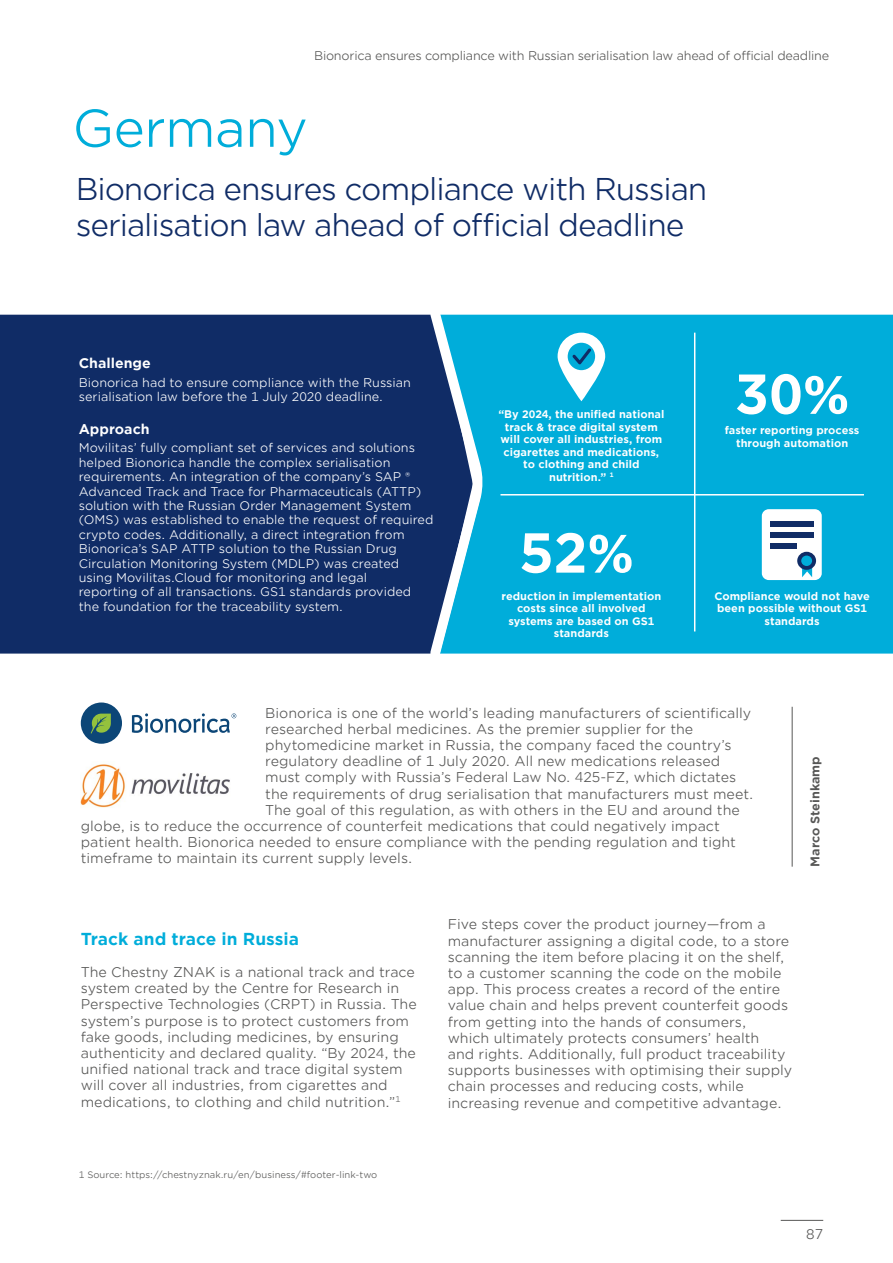
<style>
.page{position:relative;width:893px;height:1263px;background:#fff}
.page>*{position:absolute;margin:0;border:0;box-sizing:border-box;transform-origin:0 0}
.t1{font:700 54px "Gotham Office";color:#fff}
.t2{font:51px "Gotham Office";letter-spacing:-.02em;color:#00adda}
.t3{font:30px/36px "Gotham Office";letter-spacing:-.035em;color:#102c66}
.t4{font:700 16.5px "Gotham Office";color:#00adda}
.t5{font:13.5px/16.2px "Gotham Office";color:#575756}
.t6{font:700 13.5px "Gotham Office";color:#fff}
.t7{font:12px/14.4px "Gotham Office";color:#fff}
.t8{font:12px "Gotham Office";letter-spacing:-.02em;color:#575756}
.t9{font:700 12px "Gotham Office";color:#575756}
.t10{font:700 10.5px/12.6px "Gotham Office";color:#fff;text-align:center}
.t11{font:9px "Gotham Office";color:#575756}
.s1{font-size:51.9px}
</style>
<div class="page">
<div style="left:0;top:315px;width:423px;height:339px;background:#102c66"></div>
<div style="left:490px;top:315px;width:403px;height:339px;background:#00adda"></div>
<svg style="left:423px;top:314px;width:67px;height:340px;background:#2e81ad"></svg>
<svg style="left:558px;top:333px;width:47px;height:68px"></svg>
<div style="left:568px;top:343px;width:27px;height:27px;background:#00adda;border-radius:50%"></div>
<svg style="left:572px;top:348px;width:19px;height:16px"></svg>
<hr style="left:781px;top:1220px;width:42px;height:1px;background:#575756">
<hr style="left:694px;top:333px;width:1px;height:298px;background:#fff">
<hr style="left:500px;top:494px;width:364px;height:1px;background:#fff">
<hr style="left:792px;top:707px;width:1px;height:160px;background:#575756">
<div style="left:762px;top:509px;width:60px;height:71px;background:#fff;border-radius:7px"></div>
<div style="left:770px;top:522px;width:44px;height:5px;background:#102c66"></div>
<div style="left:770px;top:533px;width:44px;height:5px;background:#102c66"></div>
<div style="left:770px;top:543px;width:26px;height:5px;background:#102c66"></div>
<svg style="left:802px;top:569px;width:10px;height:8px"></svg>
<svg style="left:797px;top:552px;width:19px;height:18px"></svg>
<div style="left:801px;top:556px;width:11px;height:10px;background:#00adda;border-radius:50%"></div>
<div style="left:81px;top:702px;width:41px;height:42px;background:#0c4677;border-radius:50%"></div>
<svg style="left:91px;top:714px;width:20px;height:20px"></svg>
<svg style="left:132px;top:713px;width:104px;height:20px"></svg>
<img style="left:81px;top:764px;width:149px;height:44px">
<p class="t8" style="left:314px;top:47px;width:517px">Bionorica ensures compliance with Russian serialisation law ahead of official deadline</p>
<p class="t2" style="left:72px;top:94px;width:237px">Germany</p>
<p class="t3" style="left:76px;top:171px;width:633px">Bionorica ensures compliance with Russian serialisation law ahead of official deadline</p>
<p class="t6" style="left:79px;top:354px;width:74px">Challenge</p>
<p class="t7" style="left:79px;top:375px;width:334px">Bionorica had to ensure compliance with the Russian serialisation law before the 1 July 2020 deadline.</p>
<p class="t6" style="left:79px;top:419px;width:72px">Approach</p>
<p class="t7" style="left:79px;top:440px;width:356px">Movilitas’ fully compliant set of services and solutions helped Bionorica handle the complex serialisation requirements. An integration of the company’s SAP ® Advanced Track and Trace for Pharmaceuticals (ATTP) solution with the Russian Order Management System (OMS) was established to enable the request of required crypto codes. Additionally, a direct integration from Bionorica’s SAP ATTP solution to the Russian Drug Circulation Monitoring System (MDLP) was created using Movilitas.Cloud for monitoring and legal<br>reporting of all transactions. GS1 standards provided the foundation for the traceability system.</p>
<p class="t10" style="left:498px;top:408px;width:168px">“By 2024, the unified national track &amp; trace digital system will cover all industries, from cigarettes and medications, to clothing and child nutrition.” <sup>1</sup></p>
<p class="t1" style="left:519px;top:516px;width:116px">52<span class="s1">%</span></p>
<p class="t10" style="left:502px;top:589px;width:161px">reduction in implementation costs since all involved systems are based on GS1 standards</p>
<p class="t1" style="left:735px;top:357px;width:116px">30<span class="s1">%</span></p>
<p class="t10" style="left:725px;top:424px;width:136px">faster reporting process through automation</p>
<p class="t10" style="left:714px;top:589px;width:157px">Compliance would not have been possible without GS1 standards</p>
<p class="t5" style="left:265px;top:704px;width:487px">Bionorica is one of the world’s leading manufacturers of scientifically researched herbal medicines. As the premier supplier for the phytomedicine market in Russia, the company faced the country’s</p>
<p class="t5" style="left:265px;top:753px;width:457px">regulatory deadline of 1 July 2020. All new medications released</p>
<p class="t5" style="left:265px;top:769px;width:472px">must comply with Russia’s Federal Law No. 425-FZ, which dictates</p>
<p class="t5" style="left:265px;top:785px;width:490px">the requirements of drug serialisation that manufacturers must meet.</p>
<p class="t5" style="left:265px;top:801px;width:476px">The goal of this regulation, as with others in the EU and around the</p>
<p class="t5" style="left:81px;top:817px;width:641px">globe, is to reduce the occurrence of counterfeit medications that could negatively impact</p>
<p class="t5" style="left:81px;top:834px;width:657px">patient health. Bionorica needed to ensure compliance with the pending regulation and tight</p>
<p class="t5" style="left:81px;top:850px;width:333px">timeframe to maintain its current supply levels.</p>
<p class="t9" style="left:807px;top:867px;width:112px;rotate:-90deg">Marco Steinkamp</p>
<p class="t4" style="left:81px;top:927px;width:220px">Track and trace in Russia</p>
<p class="t5" style="left:81px;top:963px;width:337px">The Chestny ZNAK is a national track and trace system created by the Centre for Research in Perspective Technologies (CRPT) in Russia. The system’s purpose is to protect customers from fake goods, including medicines, by ensuring authenticity and declared quality. “By 2024, the unified national track and trace digital system will cover all industries, from cigarettes and medications, to clothing and child nutrition.”<sup>1</sup></p>
<p class="t5" style="left:448px;top:916px;width:346px">Five steps cover the product journey—from a manufacturer assigning a digital code, to a store scanning the item before placing it on the shelf, to a customer scanning the code on the mobile app. This process creates a record of the entire value chain and helps prevent counterfeit goods from getting into the hands of consumers,<br>which ultimately protects consumers’ health<br>and rights. Additionally, full product traceability supports businesses with optimising their supply chain processes and reducing costs, while increasing revenue and competitive advantage.</p>
<p class="t11" style="left:79px;top:1169px;width:300px">1 Source: https://chestnyznak.ru/en/business/#footer-link-two</p>
<p class="t5" style="left:806px;top:1225px;width:19px">87</p>
</div>
